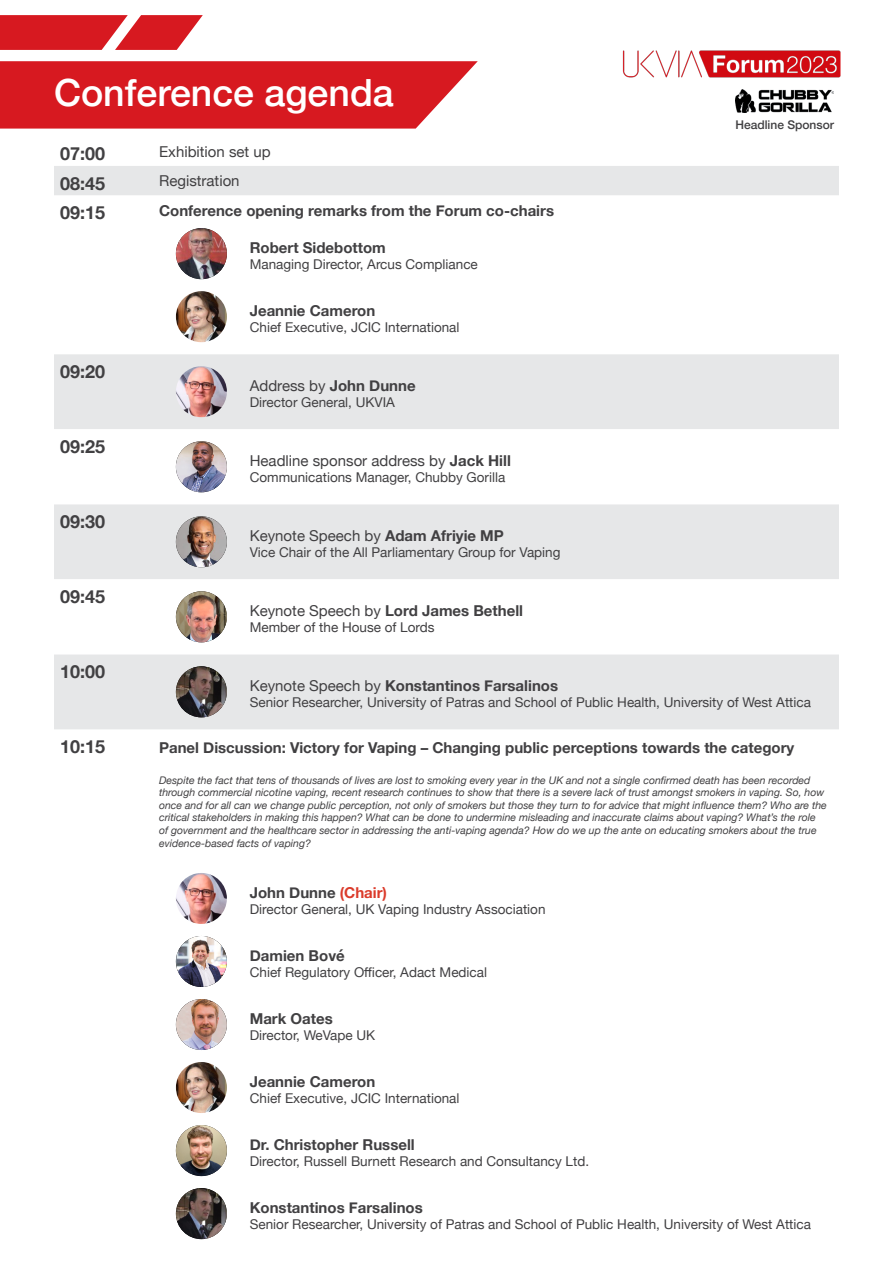
<style>
.page{position:relative;width:893px;height:1263px;background:#fff}
.page>*{position:absolute;margin:0;border:0;box-sizing:border-box;transform-origin:0 0}
.t1{font:500 37.5px "Helvetica Neue";color:#fff}
.t2{font:700 18px "Helvetica Neue";color:#414042}
.t3{font:700 15px "Helvetica Neue";color:#414042}
.t4{font:15px "Helvetica Neue";color:#414042}
.t5{font:13.5px "Helvetica Neue";color:#414042}
.t6{font:500 12px "Helvetica Neue";color:#414042}
.t7{font:italic 10.5px/12.6px "Helvetica Neue";color:#414042}
.s1{font-weight:700}
.s2{font-weight:400}
.s3{color:#db3b2b}
</style>
<div class="page">
<svg style="left:0;top:61px;width:478px;height:68px;background:#d92930"></svg>
<svg style="left:0;top:15px;width:203px;height:35px;background:#dc383e"></svg>
<img style="left:622px;top:50px;width:219px;height:50px">
<img style="left:736px;top:90px;width:97px;height:22px">
<div style="left:54px;top:166px;width:785px;height:563px;background:#e6e7e8"></div>
<svg style="left:54px;top:195px;width:785px;height:459px"></svg>
<img style="left:176px;top:228px;width:51px;height:51px;border-radius:26px">
<img style="left:176px;top:291px;width:51px;height:51px;border-radius:26px">
<img style="left:176px;top:366px;width:51px;height:51px;border-radius:26px">
<img style="left:176px;top:441px;width:51px;height:51px;border-radius:26px">
<img style="left:176px;top:516px;width:51px;height:51px;border-radius:26px">
<img style="left:176px;top:591px;width:51px;height:51px;border-radius:26px">
<img style="left:176px;top:666px;width:51px;height:51px;border-radius:26px">
<img style="left:176px;top:873px;width:51px;height:51px;border-radius:26px">
<img style="left:176px;top:936px;width:51px;height:51px;border-radius:26px">
<img style="left:176px;top:999px;width:51px;height:51px;border-radius:26px">
<img style="left:176px;top:1062px;width:51px;height:51px;border-radius:26px">
<img style="left:176px;top:1125px;width:51px;height:51px;border-radius:26px">
<img style="left:176px;top:1188px;width:51px;height:51px;border-radius:26px">
<h1 class="t1" style="left:54px;top:63px;width:341px">Conference agenda</h1>
<p class="t6" style="left:735px;top:115px;width:100px">Headline Sponsor</p>
<h2 class="t2" style="left:60px;top:139px;width:47px">07:00</h2>
<h3 class="t4" style="left:159px;top:141px;width:113px">Exhibition set up</h3>
<h2 class="t2" style="left:60px;top:169px;width:47px">08:45</h2>
<h3 class="t4" style="left:159px;top:170px;width:82px">Registration</h3>
<h2 class="t2" style="left:60px;top:198px;width:47px">09:15</h2>
<h3 class="t3" style="left:159px;top:199px;width:396px">Conference opening remarks from the Forum co-chairs</h3>
<h3 class="t3" style="left:250px;top:236px;width:138px">Robert Sidebottom</h3>
<p class="t5" style="left:250px;top:254px;width:230px">Managing Director, Arcus Compliance</p>
<h3 class="t3" style="left:250px;top:299px;width:127px">Jeannie Cameron</h3>
<p class="t5" style="left:250px;top:318px;width:211px">Chief Executive, JCIC International</p>
<h2 class="t2" style="left:60px;top:357px;width:47px">09:20</h2>
<h3 class="t4" style="left:250px;top:375px;width:167px">Address by <span class="s1">John Dunne</span></h3>
<p class="t5" style="left:250px;top:393px;width:147px">Director General, UKVIA</p>
<h2 class="t2" style="left:60px;top:432px;width:47px">09:25</h2>
<h3 class="t4" style="left:250px;top:450px;width:263px">Headline sponsor address by <span class="s1">Jack Hill</span></h3>
<p class="t5" style="left:250px;top:468px;width:257px">Communications Manager, Chubby Gorilla</p>
<h2 class="t2" style="left:60px;top:507px;width:47px">09:30</h2>
<h3 class="t4" style="left:250px;top:525px;width:256px">Keynote Speech by <span class="s1">Adam Afriyie MP</span></h3>
<p class="t5" style="left:250px;top:543px;width:312px">Vice Chair of the All Parliamentary Group for Vaping</p>
<h2 class="t2" style="left:60px;top:582px;width:47px">09:45</h2>
<h3 class="t3" style="left:250px;top:599px;width:275px"><span class="s2">Keynote Speech by</span> Lord James Bethell</h3>
<p class="t5" style="left:250px;top:618px;width:186px">Member of the House of Lords</p>
<h2 class="t2" style="left:60px;top:657px;width:47px">10:00</h2>
<h3 class="t3" style="left:250px;top:674px;width:310px"><span class="s2">Keynote Speech by</span> Konstantinos Farsalinos</h3>
<p class="t5" style="left:250px;top:693px;width:563px">Senior Researcher, University of Patras and School of Public Health, University of West Attica</p>
<h2 class="t2" style="left:60px;top:732px;width:47px">10:15</h2>
<h3 class="t3" style="left:159px;top:736px;width:637px">Panel Discussion: Victory for Vaping – Changing public perceptions towards the category</h3>
<p class="t7" style="left:159px;top:774px;width:669px">Despite the fact that tens of thousands of lives are lost to smoking every year in the UK and not a single confirmed death has been recorded through commercial nicotine vaping, recent research continues to show that there is a severe lack of trust amongst smokers in vaping. So, how once and for all can we change public perception, not only of smokers but those they turn to for advice that might influence them? Who are the critical stakeholders in making this happen? What can be done to undermine misleading and inaccurate claims about vaping? What’s the role of government and the healthcare sector in addressing the anti-vaping agenda? How do we up the ante on educating smokers about the true evidence-based facts of vaping?</p>
<h3 class="t3" style="left:250px;top:880px;width:139px">John Dunne <span class="s3">(Chair)</span></h3>
<p class="t5" style="left:250px;top:899px;width:297px">Director General, UK Vaping Industry Association</p>
<h3 class="t3" style="left:250px;top:943px;width:96px">Damien Bové</h3>
<p class="t5" style="left:250px;top:962px;width:239px">Chief Regulatory Officer, Adact Medical</p>
<h3 class="t3" style="left:250px;top:1006px;width:85px">Mark Oates</h3>
<p class="t5" style="left:250px;top:1025px;width:127px">Director, WeVape UK</p>
<h3 class="t3" style="left:250px;top:1070px;width:127px">Jeannie Cameron</h3>
<p class="t5" style="left:250px;top:1088px;width:211px">Chief Executive, JCIC International</p>
<h3 class="t3" style="left:250px;top:1133px;width:166px">Dr. Christopher Russell</h3>
<p class="t5" style="left:250px;top:1151px;width:341px">Director, Russell Burnett Research and Consultancy Ltd.</p>
<h3 class="t3" style="left:250px;top:1196px;width:175px">Konstantinos Farsalinos</h3>
<p class="t5" style="left:250px;top:1214px;width:563px">Senior Researcher, University of Patras and School of Public Health, University of West Attica</p>
</div>
